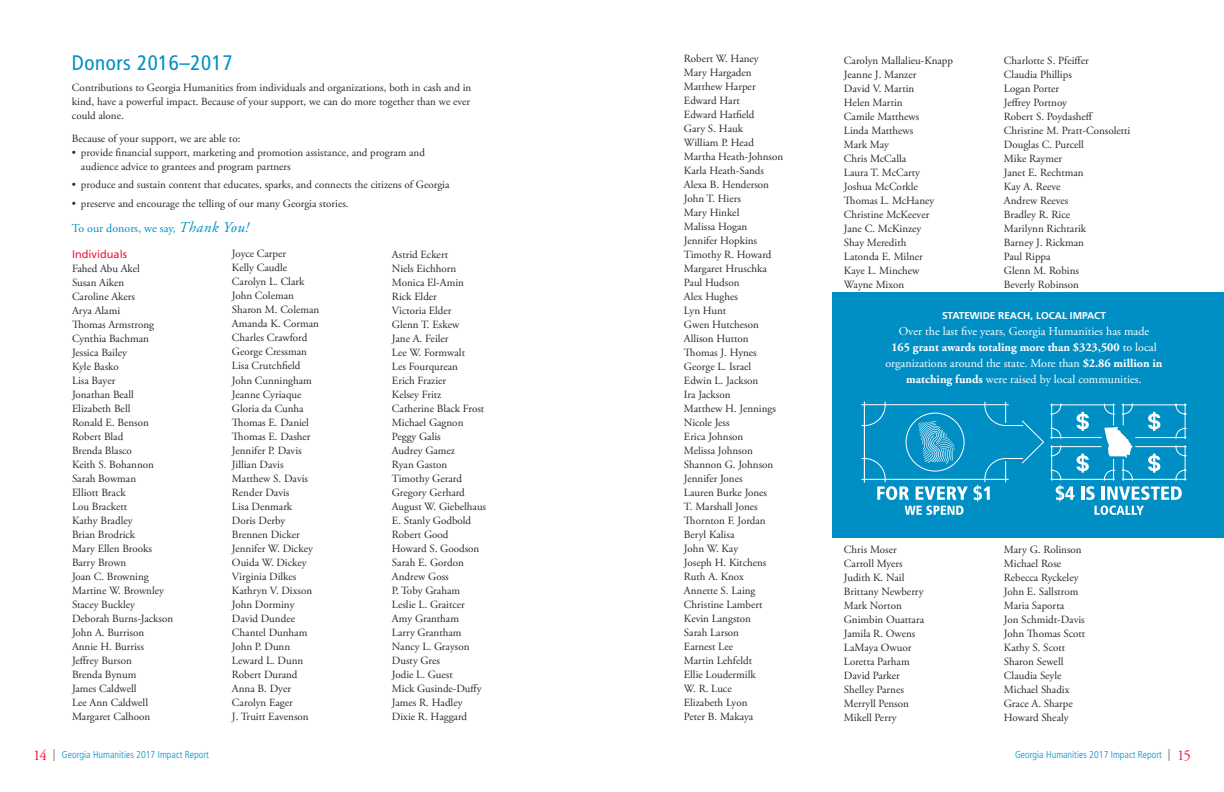
<style>
.page{position:relative;width:1224px;height:792px;background:#fff}
.page>*{position:absolute;margin:0;border:0;box-sizing:border-box;transform-origin:0 0}
.t1{font:condensed 21px "Frutiger";letter-spacing:.025em;color:#008fc5}
.t2{font:12px/16px "Adobe Garamond Pro";color:#fff;text-align:center}
.t3{font:12px "Adobe Garamond Pro";color:#008fc5}
.t4{font:11px/14px "Adobe Garamond Pro";color:#292829}
.t5{font:11px "Frutiger";color:#e71939}
.t6{font:300 condensed 10px "Frutiger";color:#008fc5}
.t7{font:700 10px "Frutiger";color:#fff}
.s1{font-style:italic;font-size:15px}
.s2{font-weight:700}
.s3{font-family:"Adobe Garamond Pro";font-weight:400;font-stretch:normal;font-size:15px;color:#e71939}
.s4{font-size:12px;color:#414042}
</style>
<div class="page">
<div style="left:832px;top:293px;width:392px;height:245px;background:#008fc5"></div>
<svg style="left:861px;top:401px;width:326px;height:114px"></svg>
<h1 class="t1" style="left:72px;top:50px;width:162px">Donors 2016–2017</h1>
<p class="t4" style="left:72px;top:81px;width:401px;text-align:justify">Contributions to Georgia Humanities from individuals and organizations, both in cash and in kind, have a powerful impact. Because of your support, we can do more together than we ever could alone.</p>
<p class="t4" style="left:72px;top:132px;width:170px">Because of your support, we are able to:</p>
<p class="t4" style="left:81px;top:146px;width:346px;text-indent:-9px">• provide financial support, marketing and promotion assistance, and program and audience advice to grantees and program partners</p>
<p class="t4" style="left:72px;top:178px;width:379px">• produce and sustain content that educates, sparks, and connects the citizens of Georgia</p>
<p class="t4" style="left:72px;top:197px;width:278px">• preserve and encourage the telling of our many Georgia stories.</p>
<p class="t3" style="left:72px;top:221px;width:178px">To our donors, we say, <span class="s1">Thank You!</span></p>
<p class="t5" style="left:72px;top:248px;width:57px">Individuals</p>
<p class="t4" style="left:72px;top:262px;width:103px">Fahed Abu Akel<br>Susan Aiken<br>Caroline Akers<br>Arya Alami<br>Thomas Armstrong<br>Cynthia Bachman<br>Jessica Bailey<br>Kyle Basko<br>Lisa Bayer<br>Jonathan Beall<br>Elizabeth Bell<br>Ronald E. Benson<br>Robert Blad<br>Brenda Blasco<br>Keith S. Bohannon<br>Sarah Bowman<br>Elliott Brack<br>Lou Brackett<br>Kathy Bradley<br>Brian Brodrick<br>Mary Ellen Brooks<br>Barry Brown<br>Joan C. Browning<br>Martine W. Brownley<br>Stacey Buckley<br>Deborah Burns-Jackson<br>John A. Burrison<br>Annie H. Burriss<br>Jeffrey Burson<br>Brenda Bynum<br>James Caldwell<br>Lee Ann Caldwell<br>Margaret Calhoon</p>
<p class="t4" style="left:232px;top:247px;width:89px">Joyce Carper<br>Kelly Caudle<br>Carolyn L. Clark<br>John Coleman<br>Sharon M. Coleman<br>Amanda K. Corman<br>Charles Crawford<br>George Cressman<br>Lisa Crutchfield<br>John Cunningham<br>Jeanne Cyriaque<br>Gloria da Cunha<br>Thomas E. Daniel<br>Thomas E. Dasher<br>Jennifer P. Davis<br>Jillian Davis<br>Matthew S. Davis<br>Render Davis<br>Lisa Denmark<br>Doris Derby<br>Brennen Dicker<br>Jennifer W. Dickey<br>Ouida W. Dickey<br>Virginia Dilkes<br>Kathryn V. Dixson<br>John Dorminy<br>David Dundee<br>Chantel Dunham<br>John P. Dunn<br>Leward L. Dunn<br>Robert Durand<br>Anna B. Dyer<br>Carolyn Eager<br>J. Truitt Eavenson</p>
<p class="t4" style="left:392px;top:247px;width:96px">Astrid Eckert<br>Niels Eichhorn<br>Monica El-Amin<br>Rick Elder<br>Victoria Elder<br>Glenn T. Eskew<br>Jane A. Feiler<br>Lee W. Formwalt<br>Les Fourqurean<br>Erich Frazier<br>Kelsey Fritz<br>Catherine Black Frost<br>Michael Gagnon<br>Peggy Galis<br>Audrey Gamez<br>Ryan Gaston<br>Timothy Gerard<br>Gregory Gerhard<br>August W. Giebelhaus<br>E. Stanly Godbold<br>Robert Good<br>Howard S. Goodson<br>Sarah E. Gordon<br>Andrew Goss<br>P. Toby Graham<br>Leslie L. Graitcer<br>Amy Grantham<br>Larry Grantham<br>Nancy L. Grayson<br>Dusty Gres<br>Jodie L. Guest<br>Mick Gusinde-Duffy<br>James R. Hadley<br>Dixie R. Haggard</p>
<p class="t4" style="left:684px;top:52px;width:101px">Robert W. Haney<br>Mary Hargaden<br>Matthew Harper<br>Edward Hart<br>Edward Hatfield<br>Gary S. Hauk<br>William P. Head<br>Martha Heath-Johnson<br>Karla Heath-Sands<br>Alexa B. Henderson<br>John T. Hiers<br>Mary Hinkel<br>Malissa Hogan<br>Jennifer Hopkins<br>Timothy R. Howard<br>Margaret Hruschka<br>Paul Hudson<br>Alex Hughes<br>Lyn Hunt<br>Gwen Hutcheson<br>Allison Hutton<br>Thomas J. Hynes<br>George L. Israel<br>Edwin L. Jackson<br>Ira Jackson<br>Matthew H. Jennings<br>Nicole Jess<br>Erica Johnson<br>Melissa Johnson<br>Shannon G. Johnson<br>Jennifer Jones<br>Lauren Burke Jones<br>T. Marshall Jones<br>Thornton F. Jordan<br>Beryl Kalisa<br>John W. Kay<br>Joseph H. Kitchens<br>Ruth A. Knox<br>Annette S. Laing<br>Christine Lambert<br>Kevin Langston<br>Sarah Larson<br>Earnest Lee<br>Martin Lehfeldt<br>Ellie Loudermilk<br>W. R. Luce<br>Elizabeth Lyon<br>Peter B. Makaya</p>
<p class="t4" style="left:844px;top:54px;width:111px">Carolyn Mallalieu-Knapp<br>Jeanne J. Manzer<br>David V. Martin<br>Helen Martin<br>Camile Matthews<br>Linda Matthews<br>Mark May<br>Chris McCalla<br>Laura T. McCarty<br>Joshua McCorkle<br>Thomas L. McHaney<br>Christine McKeever<br>Jane C. McKinzey<br>Shay Meredith<br>Latonda E. Milner<br>Kaye L. Minchew<br>Wayne Mixon</p>
<p class="t4" style="left:1004px;top:54px;width:128px">Charlotte S. Pfeiffer<br>Claudia Phillips<br>Logan Porter<br>Jeffrey Portnoy<br>Robert S. Poydasheff<br>Christine M. Pratt-Consoletti<br>Douglas C. Purcell<br>Mike Raymer<br>Janet E. Rechtman<br>Kay A. Reeve<br>Andrew Reeves<br>Bradley R. Rice<br>Marilynn Richtarik<br>Barney J. Rickman<br>Paul Rippa<br>Glenn M. Robins<br>Beverly Robinson</p>
<p class="t7" style="left:942px;top:310px;width:165px">STATEWIDE REACH, LOCAL IMPACT</p>
<p class="t2" style="left:885px;top:323px;width:279px">Over the last five years, Georgia Humanities has made<br><span class="s2">165 grant awards totaling more than $323,500</span> to local organizations around the state. More than <span class="s2">$2.86 million in matching funds</span> were raised by local communities.</p>
<p class="t4" style="left:844px;top:542px;width:82px">Chris Moser<br>Carroll Myers<br>Judith K. Nail<br>Brittany Newberry<br>Mark Norton<br>Gnimbin Ouattara<br>Jamila R. Owens<br>LaMaya Owuor<br>Loretta Parham<br>David Parker<br>Shelley Parnes<br>Merryll Penson<br>Mikell Perry</p>
<p class="t4" style="left:1004px;top:542px;width:83px">Mary G. Rolinson<br>Michael Rose<br>Rebecca Ryckeley<br>John E. Sallstrom<br>Maria Saporta<br>Jon Schmidt-Davis<br>John Thomas Scott<br>Kathy S. Scott<br>Sharon Sewell<br>Claudia Seyle<br>Michael Shadix<br>Grace A. Sharpe<br>Howard Shealy</p>
<p class="t6" style="left:33px;top:749px;width:177px"><span class="s3">14</span> <span class="s4">|</span> Georgia Humanities 2017 Impact Report</p>
<p class="t6" style="left:1015px;top:749px;width:177px">Georgia Humanities 2017 Impact Report <span class="s4">|</span> <span class="s3">15</span></p>
</div>
